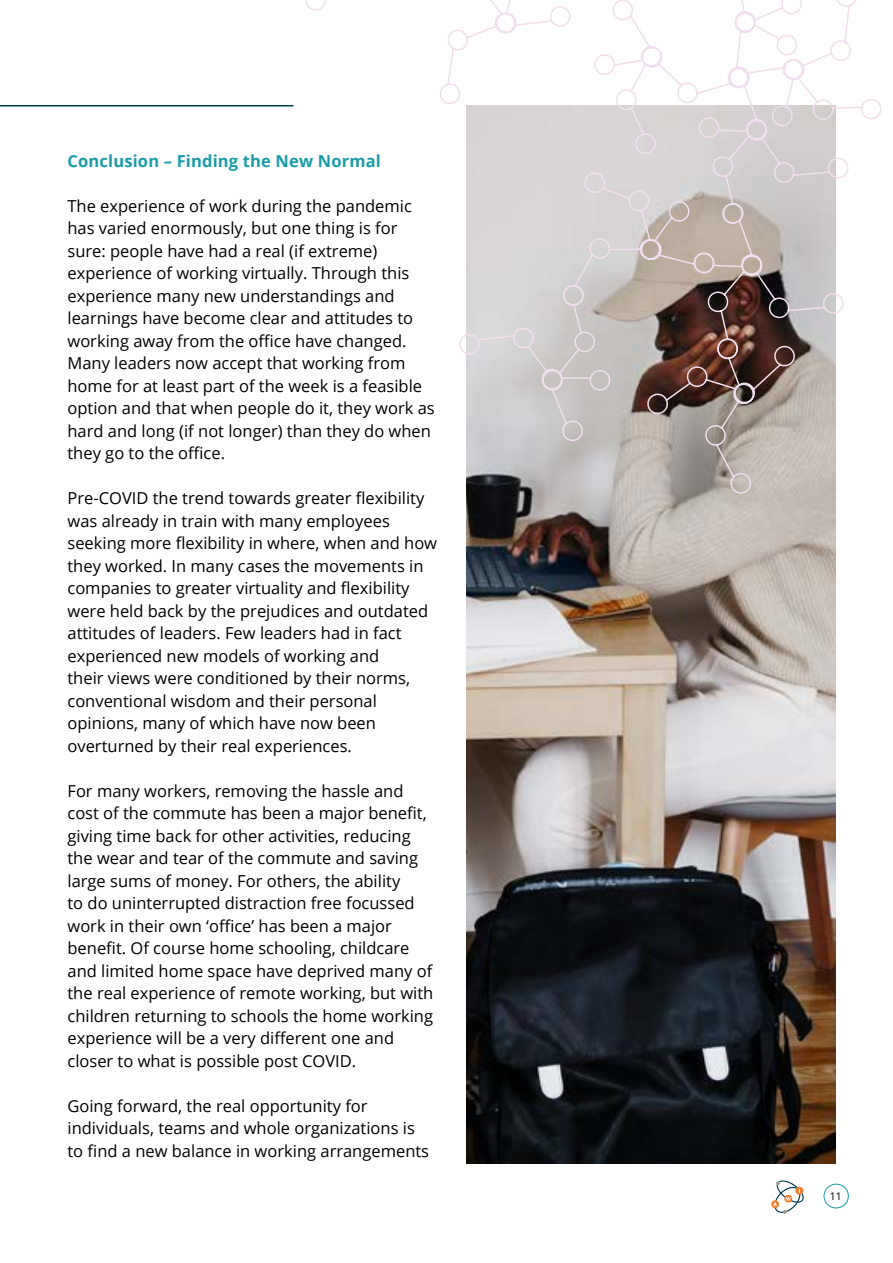
<style>
.page{position:relative;width:893px;height:1263px;background:#fff}
.page>*{position:absolute;margin:0;border:0;box-sizing:border-box;transform-origin:0 0}
.t1{font:16.5px/22.5px "Open Sans";color:#000}
.t2{font:700 16.5px "Open Sans";letter-spacing:.01em;color:#189ca8}
.t3{font:10.5px "Open Sans";color:#000}
</style>
<div class="page">
<img style="left:466px;top:496px;width:370px;height:668px">
<svg style="left:773px;top:1180px;width:31px;height:34px"></svg>
<svg style="left:305px;top:0;width:577px;height:496px"></svg>
<hr style="left:0;top:105px;width:293px;height:2px;background:#003b4c">
<div style="left:824px;top:1184px;width:25px;height:24px;border:1px solid #189ca8;border-radius:50%"></div>
<p class="t2" style="left:68px;top:149px;width:315px">Conclusion – Finding the New Normal</p>
<p class="t1" style="left:68px;top:194px;width:369px">The experience of work during the pandemic has varied enormously, but one thing is for sure: people have had a real (if extreme) experience of working virtually. Through this experience many new understandings and learnings have become clear and attitudes to working away from the office have changed.<br>Many leaders now accept that working from home for at least part of the week is a feasible option and that when people do it, they work as hard and long (if not longer) than they do when they go to the office.</p>
<p class="t1" style="left:68px;top:486px;width:371px">Pre-COVID the trend towards greater flexibility was already in train with many employees seeking more flexibility in where, when and how they worked. In many cases the movements in companies to greater virtuality and flexibility were held back by the prejudices and outdated attitudes of leaders. Few leaders had in fact experienced new models of working and<br>their views were conditioned by their norms, conventional wisdom and their personal opinions, many of which have now been overturned by their real experiences.</p>
<p class="t1" style="left:68px;top:779px;width:367px">For many workers, removing the hassle and cost of the commute has been a major benefit, giving time back for other activities, reducing the wear and tear of the commute and saving large sums of money. For others, the ability<br>to do uninterrupted distraction free focussed work in their own ‘office’ has been a major benefit. Of course home schooling, childcare and limited home space have deprived many of the real experience of remote working, but with children returning to schools the home working experience will be a very different one and closer to what is possible post COVID.</p>
<p class="t1" style="left:68px;top:1094px;width:363px">Going forward, the real opportunity for individuals, teams and whole organizations is to find a new balance in working arrangements</p>
<p class="t3" style="left:830px;top:1189px;width:14px">11</p>
</div>
